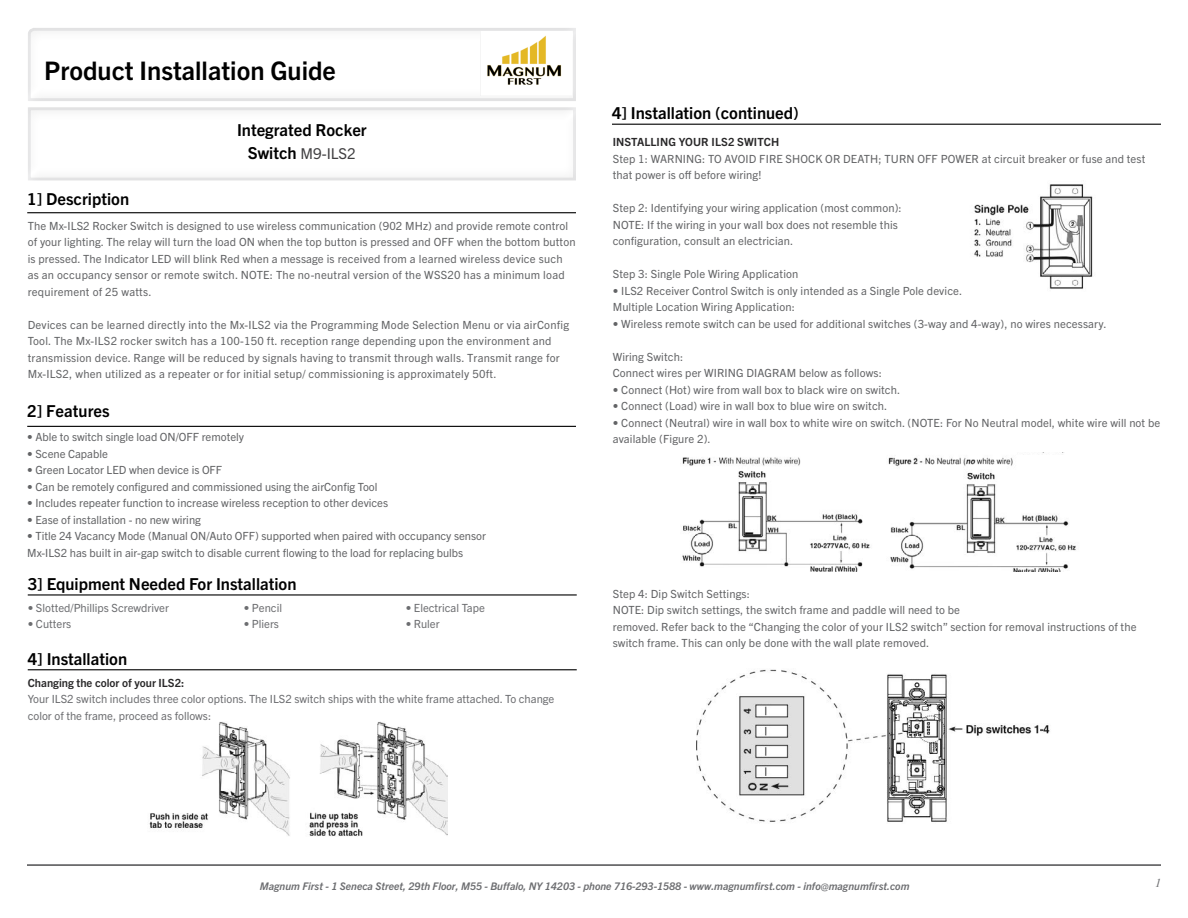
<style>
.page{position:relative;width:1188px;height:918px;background:#fff}
.page>*{position:absolute;margin:0;border:0;box-sizing:border-box;transform-origin:0 0}
.t1{font:700 25.65px "Trade Gothic Next LT Pro";color:#000}
.t2{font:700 16.5px "Trade Gothic Next LT Pro";color:#000}
.t3{font:15px "Trade Gothic Next LT Pro";color:#414042}
.t4{font:italic 12px "Times";color:#6d6e71}
.t5{font:11.25px/16.5px "Trade Gothic Next LT Pro";letter-spacing:.01em;color:#636466}
.t6{font:11.25px/16.5px "Trade Gothic Next LT Pro";color:#6d6e71}
.t7{font:700 11.25px "Trade Gothic Next LT Pro";color:#292829}
.t8{font:italic 700 10.5px "Trade Gothic Next LT Pro";color:#6d6e71}
.s1{font-weight:700;font-size:16.5px;color:#000}
</style>
<div class="page">
<hr style="left:27px;top:865px;width:1134px;height:1px;background:#4d4d4f">
<div style="left:15px;top:97px;width:574px;height:86px;background:#000;opacity:.06"></div>
<hr style="left:27px;top:212px;width:549px;height:1px;background:#000">
<hr style="left:28px;top:594px;width:549px;height:2px;background:#000">
<hr style="left:28px;top:669px;width:549px;height:1px;background:#000">
<hr style="left:27px;top:426px;width:549px;height:1px;background:#000">
<hr style="left:612px;top:124px;width:549px;height:1px;background:#000">
<img style="left:149px;top:721px;width:299px;height:115px">
<img style="left:974px;top:184px;width:119px;height:105px">
<img style="left:682px;top:457px;width:189px;height:114px">
<img style="left:888px;top:457px;width:188px;height:114px">
<img style="left:696px;top:669px;width:354px;height:153px">
<img style="left:480px;top:35px;width:82px;height:61px">
<h1 class="t1" style="left:44px;top:53px;width:293px">Product Installation Guide</h1>
<h2 class="t2" style="left:27px;top:188px;width:103px">1] Description</h2>
<h2 class="t2" style="left:237px;top:119px;width:131px">Integrated Rocker</h2>
<h3 class="t3" style="left:248px;top:144px;width:109px"><span class="s1">Switch</span> M9-ILS2</h3>
<p class="t5" style="left:28px;top:217px;width:549px">The Mx-ILS2 Rocker Switch is designed to use wireless communication (902 MHz) and provide remote control of your lighting. The relay will turn the load ON when the top button is pressed and OFF when the bottom button is pressed. The Indicator LED will blink Red when a message is received from a learned wireless device such as an occupancy sensor or remote switch. NOTE: The no-neutral version of the WSS20 has a minimum load requirement of 25 watts.</p>
<p class="t5" style="left:28px;top:316px;width:543px">Devices can be learned directly into the Mx-ILS2 via the Programming Mode Selection Menu or via airConfig Tool. The Mx-ILS2 rocker switch has a 100-150 ft. reception range depending upon the environment and transmission device. Range will be reduced by signals having to transmit through walls. Transmit range for Mx-ILS2, when utilized as a repeater or for initial setup/ commissioning is approximately 50ft.</p>
<h2 class="t2" style="left:27px;top:399px;width:84px">2] Features</h2>
<p class="t5" style="left:27px;top:428px;width:218px">• Able to switch single load ON/OFF remotely</p>
<p class="t5" style="left:27px;top:445px;width:82px">• Scene Capable</p>
<p class="t5" style="left:27px;top:461px;width:197px">• Green Locator LED when device is OFF</p>
<p class="t5" style="left:27px;top:478px;width:352px">• Can be remotely configured and commissioned using the airConfig Tool</p>
<p class="t5" style="left:27px;top:494px;width:362px">• Includes repeater function to increase wireless reception to other devices</p>
<p class="t5" style="left:27px;top:511px;width:175px">• Ease of installation - no new wiring</p>
<p class="t5" style="left:27px;top:527px;width:460px">• Title 24 Vacancy Mode (Manual ON/Auto OFF) supported when paired with occupancy sensor<br>Mx-ILS2 has built in air-gap switch to disable current flowing to the load for replacing bulbs</p>
<h2 class="t2" style="left:28px;top:573px;width:270px">3] Equipment Needed For Installation</h2>
<p class="t6" style="left:28px;top:599px;width:143px">• Slotted/Phillips Screwdriver</p>
<p class="t6" style="left:244px;top:599px;width:40px">• Pencil</p>
<p class="t6" style="left:406px;top:599px;width:81px">• Electrical Tape</p>
<p class="t6" style="left:28px;top:615px;width:45px">• Cutters</p>
<p class="t6" style="left:244px;top:615px;width:37px">• Pliers</p>
<p class="t6" style="left:406px;top:615px;width:35px">• Ruler</p>
<h2 class="t2" style="left:28px;top:648px;width:101px">4] Installation</h2>
<p class="t7" style="left:28px;top:675px;width:158px">Changing the color of your ILS2:</p>
<p class="t6" style="left:28px;top:690px;width:528px">Your ILS2 switch includes three color options. The ILS2 switch ships with the white frame attached. To change color of the frame, proceed as follows:</p>
<h2 class="t2" style="left:612px;top:102px;width:188px">4] Installation (continued)</h2>
<p class="t7" style="left:613px;top:135px;width:168px">INSTALLING YOUR ILS2 SWITCH</p>
<p class="t5" style="left:613px;top:150px;width:534px">Step 1: WARNING: TO AVOID FIRE SHOCK OR DEATH; TURN OFF POWER at circuit breaker or fuse and test that power is off before wiring!</p>
<p class="t5" style="left:613px;top:199px;width:290px">Step 2: Identifying your wiring application (most common):<br>NOTE: If the wiring in your wall box does not resemble this configuration, consult an electrician.</p>
<p class="t5" style="left:613px;top:265px;width:187px">Step 3: Single Pole Wiring Application</p>
<p class="t5" style="left:613px;top:282px;width:351px">• ILS2 Receiver Control Switch is only intended as a Single Pole device.<br>Multiple Location Wiring Application:</p>
<p class="t5" style="left:613px;top:315px;width:495px">• Wireless remote switch can be used for additional switches (3-way and 4-way), no wires necessary.</p>
<p class="t5" style="left:613px;top:348px;width:271px">Wiring Switch:<br>Connect wires per WIRING DIAGRAM below as follows:</p>
<p class="t5" style="left:613px;top:381px;width:289px">• Connect (Hot) wire from wall box to black wire on switch.</p>
<p class="t5" style="left:613px;top:397px;width:276px">• Connect (Load) wire in wall box to blue wire on switch.</p>
<p class="t5" style="left:613px;top:414px;width:549px">• Connect (Neutral) wire in wall box to white wire on switch. (NOTE: For No Neutral model, white wire will not be available (Figure 2).</p>
<p class="t5" style="left:613px;top:585px;width:525px">Step 4: Dip Switch Settings:<br>NOTE: Dip switch settings, the switch frame and paddle will need to be<br>removed. Refer back to the “Changing the color of your ILS2 switch” section for removal instructions of the switch frame. This can only be done with the wall plate removed.</p>
<p class="t8" style="left:260px;top:879px;width:651px">Magnum First - 1 Seneca Street, 29th Floor, M55 - Buffalo, NY 14203 - phone 716-293-1588 - www.magnumfirst.com - info@magnumfirst.com</p>
<p class="t4" style="left:1155px;top:872px;width:7px">1</p>
</div>
